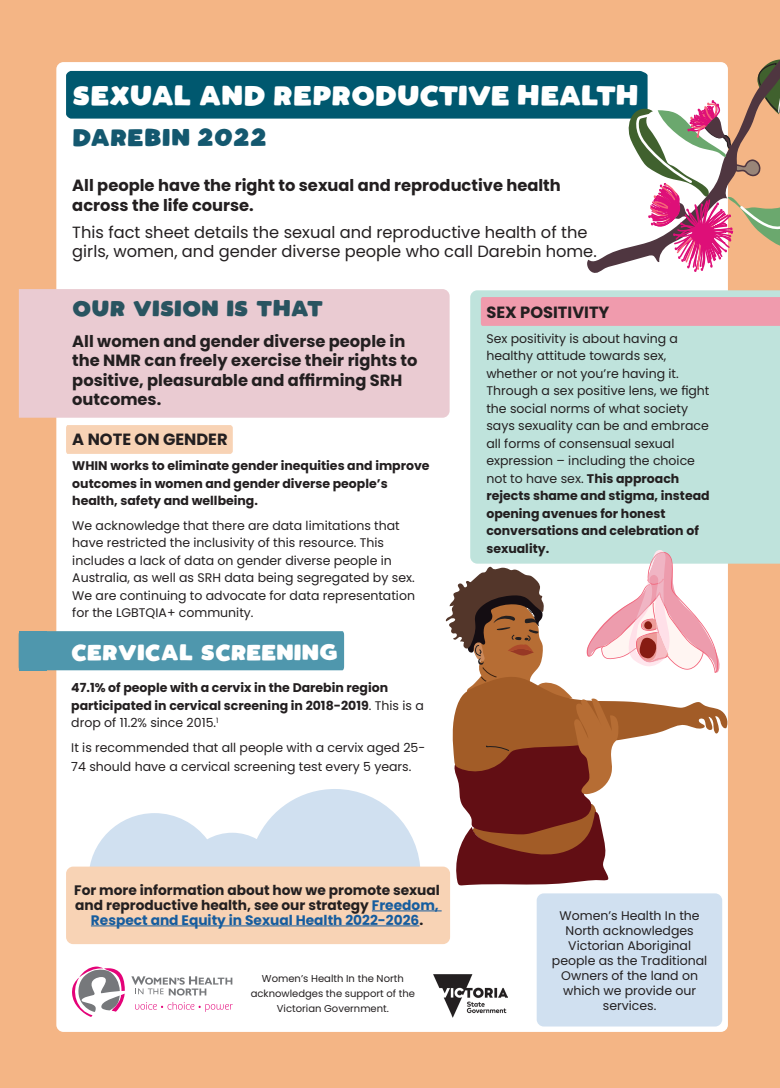
<style>
.page{position:relative;width:780px;height:1088px;background:#f4b585}
.page>*{position:absolute;margin:0;border:0;box-sizing:border-box;transform-origin:0 0}
.Heading_1b{font:37.5px "Watermelon ILTD";letter-spacing:-.01em;color:#fff}
.Heading_1b-2{font:32.5px "Watermelon ILTD";letter-spacing:-.015em;color:#14586f}
.Subheading{font:30px "Watermelon ILTD";color:#fff}
.Intro{font:30px "Watermelon ILTD";color:#295460}
.Intro-2{font:700 16.25px/19.5px "Poppins";color:#231f20}
.Intro-3{font:16.25px/19.5px "Poppins";color:#231f20}
.Sub-Subheading{font:700 16.25px "Poppins";color:#231f20}
.Subheading-2{font:700 13.75px/15px "Poppins";color:#231f20;text-align:center}
.Subheading-3{font:12.5px/15px "Poppins";color:#231f20}
.Body_-_Poppins{font:12.5px/17.5px "Poppins";color:#231f20}
.Sub-Subheading-2{font:700 12.5px/17.5px "Poppins";color:#231f20}
.Subheading-4{font:700 12.5px/17.5px "Poppins";color:#231f20}
.Sub-Subheading-3{font:12.5px/18.8px "Poppins";color:#231f20}
.Subheading-5{font:10px/15px "Poppins";color:#231f20;text-align:center}
.s1{font-weight:400}
.s2{color:#175d9e}
.s3{font-weight:700}
</style>
<div class="page">
<div style="left:56px;top:62px;width:672px;height:970px;background:#fff;border-radius:7px"></div>
<svg style="left:90px;top:789px;width:330px;height:77px;fill:#d0e0f0"></svg>
<div style="left:66px;top:425px;width:167px;height:29px;background:#f8d3b5"></div>
<div style="left:19px;top:289px;width:430px;height:129px;background:#eacbd2"></div>
<div style="left:470px;top:290px;width:310px;height:274px;background:#bfe3dc"></div>
<div style="left:481px;top:297px;width:299px;height:29px;background:#f09bad"></div>
<svg style="left:72px;top:966px;width:53px;height:51px"></svg>
<svg style="left:131px;top:976px;width:101px;height:19px"></svg>
<svg style="left:135px;top:1002px;width:98px;height:10px"></svg>
<svg style="left:66px;top:59px;width:714px;height:214px"></svg>
<div style="left:536px;top:893px;width:186px;height:133px;background:#d0e0f0;border-radius:7px"></div>
<img style="left:433px;top:974px;width:74px;height:43px">
<div style="left:66px;top:866px;width:384px;height:78px;background:#f8d3b5;border-radius:7px"></div>
<hr style="left:372px;top:910px;width:69px;height:1px;background:#175d9e">
<hr style="left:91px;top:925px;width:328px;height:1px;background:#175d9e">
<svg style="left:445px;top:550px;width:284px;height:336px"></svg>
<div style="left:46px;top:631px;width:298px;height:39px;background:#4f97ad"></div>
<div style="left:19px;top:631px;width:27px;height:39px;background:#4f97ad"></div>
<p class="Heading_1b" style="left:73px;top:82px;width:567px">SEXUAL AND REPRODUCTIVE HEALTH</p>
<p class="Heading_1b-2" style="left:73px;top:125px;width:196px">DAREBIN 2022</p>
<p class="Intro-2" style="left:72px;top:176px;width:490px">All people have the right to sexual and reproductive health across the life course.</p>
<p class="Intro-3" style="left:72px;top:222px;width:526px">This fact sheet details the sexual and reproductive health of the girls, women, and gender diverse people who call Darebin home.</p>
<p class="Intro" style="left:72px;top:297px;width:253px">OUR VISION IS THAT</p>
<p class="Intro-2" style="left:72px;top:331px;width:347px">All women and gender diverse people in the NMR can freely exercise their rights to positive, pleasurable and affirming SRH outcomes.</p>
<p class="Sub-Subheading" style="left:72px;top:430px;width:157px">A NOTE ON GENDER</p>
<p class="Subheading-4" style="left:72px;top:457px;width:359px">WHIN works to eliminate gender inequities and improve outcomes in women and gender diverse people’s health, safety and wellbeing.</p>
<p class="Subheading-3" style="left:72px;top:517px;width:344px;line-height:17.5px">We acknowledge that there are data limitations that have restricted the inclusivity of this resource. This includes a lack of data on gender diverse people in Australia, as well as SRH data being segregated by sex.<br>We are continuing to advocate for data representation for the LGBTQIA+ community.</p>
<p class="Subheading" style="left:71px;top:641px;width:268px">CERVICAL SCREENING</p>
<p class="Sub-Subheading-2" style="left:71px;top:679px;width:354px">47.1% of people with a cervix in the Darebin region participated in cervical screening in 2018-2019<span class="s1">. This is a drop of 11.2% since 2015.</span><sup>1</sup></p>
<p class="Sub-Subheading-3" style="left:71px;top:738px;width:355px">It is recommended that all people with a cervix aged 25-<br>74 should have a cervical screening test every 5 years.</p>
<p class="Subheading-2" style="left:74px;top:882px;width:367px">For more information about how we promote sexual and reproductive health, see our strategy <span class="s2">Freedom,<br>Respect and Equity in Sexual Health 2022-2026</span>.</p>
<p class="Subheading-5" style="left:251px;top:971px;width:166px">Women’s Health In the North acknowledges the support of the<br>Victorian Government.</p>
<p class="Sub-Subheading" style="left:486px;top:303px;width:125px">SEX POSITIVITY</p>
<p class="Body_-_Poppins" style="left:486px;top:330px;width:225px">Sex positivity is about having a healthy attitude towards sex, whether or not you’re having it.<br>Through a sex positive lens, we fight the social norms of what society says sexuality can be and embrace all forms of consensual sexual expression – including the choice not to have sex. <span class="s3">This approach rejects shame and stigma, instead opening avenues for honest conversations and celebration of sexuality.</span></p>
<p class="Subheading-3" style="left:552px;top:908px;width:157px;text-align:center">Women’s Health In the<br>North acknowledges<br>Victorian Aboriginal people as the Traditional<br>Owners of the land on which we provide our services.</p>
</div>
